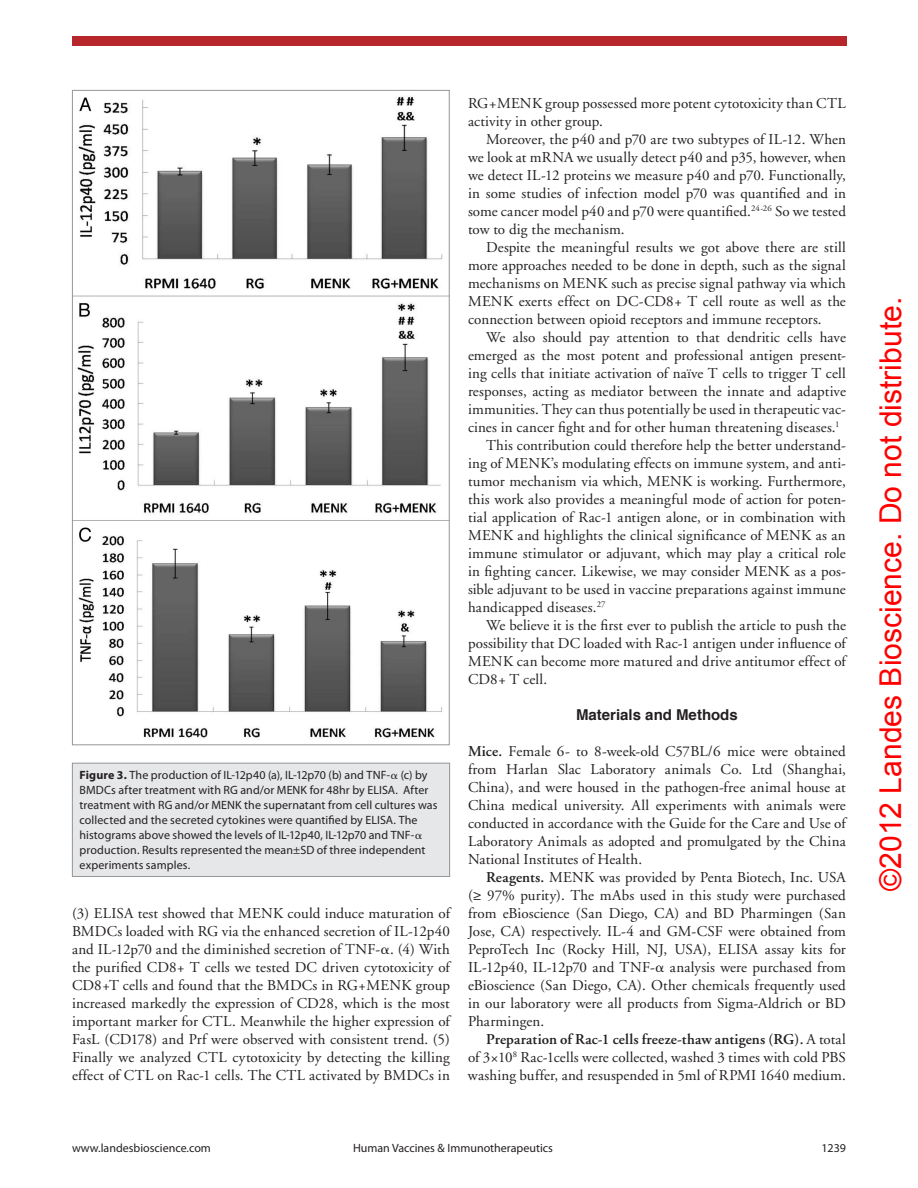
<style>
.page{position:relative;width:918px;height:1188px;background:#fff}
.page>*{position:absolute;margin:0;border:0;box-sizing:border-box;transform-origin:0 0}
.t1{font:30.15px "Arial";color:#f00}
.t2{font:15px/18px "Adobe Garamond";letter-spacing:.01em;color:#231f20;text-align:justify}
.t3{font:700 15px "Helvetica";color:#231f20}
.t4{font:12px/15px "Myriad Pro";letter-spacing:.005em;color:#231f20}
.s1{font-weight:700}
.s2{font-family:"Universal Std Greekw Math Pi"}
.s3{font-weight:600}
.s4{font-family:"Myriad Pro"}
</style>
<div class="page">
<div style="left:72px;top:36px;width:774px;height:10px;background:#b7262b"></div>
<img style="left:74px;top:96px;width:374px;height:642px">
<div style="left:72px;top:763px;width:378px;height:113px;background:#e6e7e9"></div>
<div style="left:72px;top:763px;width:378px;height:114px;border:1px solid #939598"></div>
<p class="t4" style="left:80px;top:768px;width:360px"><span class="s1">Figure 3.</span> The production of IL-12p40 (a), IL-12p70 (b) and TNF-<span class="s2">α</span> (c) by BMDCs after treatment with RG and/or MENK for 48hr by ELISA. After treatment with RG and/or MENK the supernatant from cell cultures was collected and the secreted cytokines were quantified by ELISA. The histograms above showed the levels of IL-12p40, IL-12p70 and TNF-<span class="s2">α </span>production. Results represented the mean±SD of three independent experiments samples.</p>
<p class="t2" style="left:72px;top:905px;width:379px">(3) ELISA test showed that MENK could induce maturation of BMDCs loaded with RG via the enhanced secretion of IL-12p40 and IL-12p70 and the diminished secretion of TNF-<span class="s2">α</span>. (4) With the purified CD8+ T cells we tested DC driven cytotoxicity of CD8+T cells and found that the BMDCs in RG+MENK group increased markedly the expression of CD28, which is the most important marker for CTL. Meanwhile the higher expression of FasL (CD178) and Prf were observed with consistent trend. (5)<br>Finally we analyzed CTL cytotoxicity by detecting the killing effect of CTL on Rac-1 cells. The CTL activated by BMDCs in</p>
<p class="t2" style="left:468px;top:95px;width:379px">RG+MENK group possessed more potent cytotoxicity than CTL activity in other group.</p>
<p class="t2" style="left:468px;top:131px;width:380px;text-indent:18px">Moreover, the p40 and p70 are two subtypes of IL-12. When we look at mRNA we usually detect p40 and p35, however, when we detect IL-12 proteins we measure p40 and p70. Functionally, in some studies of infection model p70 was quantified and in some cancer model p40 and p70 were quantified.<sup>24-26</sup> So we tested tow to dig the mechanism.</p>
<p class="t2" style="left:468px;top:239px;width:379px;text-indent:18px">Despite the meaningful results we got above there are still more approaches needed to be done in depth, such as the signal mechanisms on MENK such as precise signal pathway via which MENK exerts effect on DC-CD8+ T cell route as well as the connection between opioid receptors and immune receptors.</p>
<p class="t2" style="left:486px;top:329px;width:362px">We also should pay attention to that dendritic cells have</p>
<p class="t2" style="left:468px;top:347px;width:379px">emerged as the most potent and professional antigen present-</p>
<p class="t2" style="left:468px;top:365px;width:380px">ing cells that initiate activation of naïve T cells to trigger T cell</p>
<p class="t2" style="left:468px;top:383px;width:379px">responses, acting as mediator between the innate and adaptive</p>
<p class="t2" style="left:468px;top:401px;width:379px">immunities. They can thus potentially be used in therapeutic vac-</p>
<p class="t2" style="left:468px;top:419px;width:373px">cines in cancer fight and for other human threatening diseases.<sup>1</sup></p>
<p class="t2" style="left:486px;top:437px;width:361px">This contribution could therefore help the better understand-</p>
<p class="t2" style="left:468px;top:455px;width:379px">ing of MENK’s modulating effects on immune system, and anti-</p>
<p class="t2" style="left:468px;top:473px;width:379px">tumor mechanism via which, MENK is working. Furthermore,</p>
<p class="t2" style="left:468px;top:491px;width:379px">this work also provides a meaningful mode of action for poten-</p>
<p class="t2" style="left:468px;top:509px;width:379px">tial application of Rac-1 antigen alone, or in combination with</p>
<p class="t2" style="left:468px;top:527px;width:379px">MENK and highlights the clinical significance of MENK as an</p>
<p class="t2" style="left:468px;top:545px;width:379px">immune stimulator or adjuvant, which may play a critical role</p>
<p class="t2" style="left:468px;top:563px;width:379px">in fighting cancer. Likewise, we may consider MENK as a pos-</p>
<p class="t2" style="left:468px;top:581px;width:379px">sible adjuvant to be used in vaccine preparations against immune</p>
<p class="t2" style="left:468px;top:599px;width:139px">handicapped diseases.<sup>27</sup></p>
<p class="t2" style="left:486px;top:617px;width:361px">We believe it is the first ever to publish the article to push the</p>
<p class="t2" style="left:468px;top:635px;width:379px">possibility that DC loaded with Rac-1 antigen under influence of</p>
<p class="t2" style="left:468px;top:653px;width:379px">MENK can become more matured and drive antitumor effect of</p>
<p class="t2" style="left:468px;top:671px;width:81px">CD8+ T cell.</p>
<p class="t3" style="left:576px;top:703px;width:163px">Materials and Methods</p>
<p class="t2" style="left:468px;top:743px;width:379px"><span class="s3">Mice.</span> Female 6- to 8-week-old C57BL/6 mice were obtained from Harlan Slac Laboratory animals Co. Ltd (Shanghai, China), and were housed in the pathogen-free animal house at China medical university. All experiments with animals were conducted in accordance with the Guide for the Care and Use of Laboratory Animals as adopted and promulgated by the China National Institutes of Health.</p>
<p class="t2" style="left:468px;top:869px;width:380px;text-indent:18px"><span class="s3">Reagents.</span> MENK was provided by Penta Biotech, Inc. USA (<span class="s4">≥</span> 97% purity). The mAbs used in this study were purchased from eBioscience (San Diego, CA) and BD Pharmingen (San Jose, CA) respectively. IL-4 and GM-CSF were obtained from PeproTech Inc (Rocky Hill, NJ, USA), ELISA assay kits for IL-12p40, IL-12p70 and TNF-<span class="s2">α</span> analysis were purchased from eBioscience (San Diego, CA). Other chemicals frequently used in our laboratory were all products from Sigma-Aldrich or BD Pharmingen.</p>
<p class="t2" style="left:468px;top:1031px;width:379px;text-indent:18px"><span class="s3">Preparation of Rac-1 cells freeze-thaw antigens (RG).</span> A total of 3×10<sup>8</sup> Rac-1cells were collected, washed 3 times with cold PBS washing buffer, and resuspended in 5ml of RPMI 1640 medium.</p>
<p class="t4" style="left:72px;top:1140px;width:140px">www.landesbioscience.com</p>
<p class="t4" style="left:353px;top:1140px;width:201px">Human Vaccines &amp; Immunotherapeutics</p>
<p class="t4" style="left:821px;top:1140px;width:26px">1239</p>
<h1 class="t1" style="left:871px;top:891px;width:595px;rotate:-90deg">©2012 Landes Bioscience. Do not distribute.</h1>
</div>
